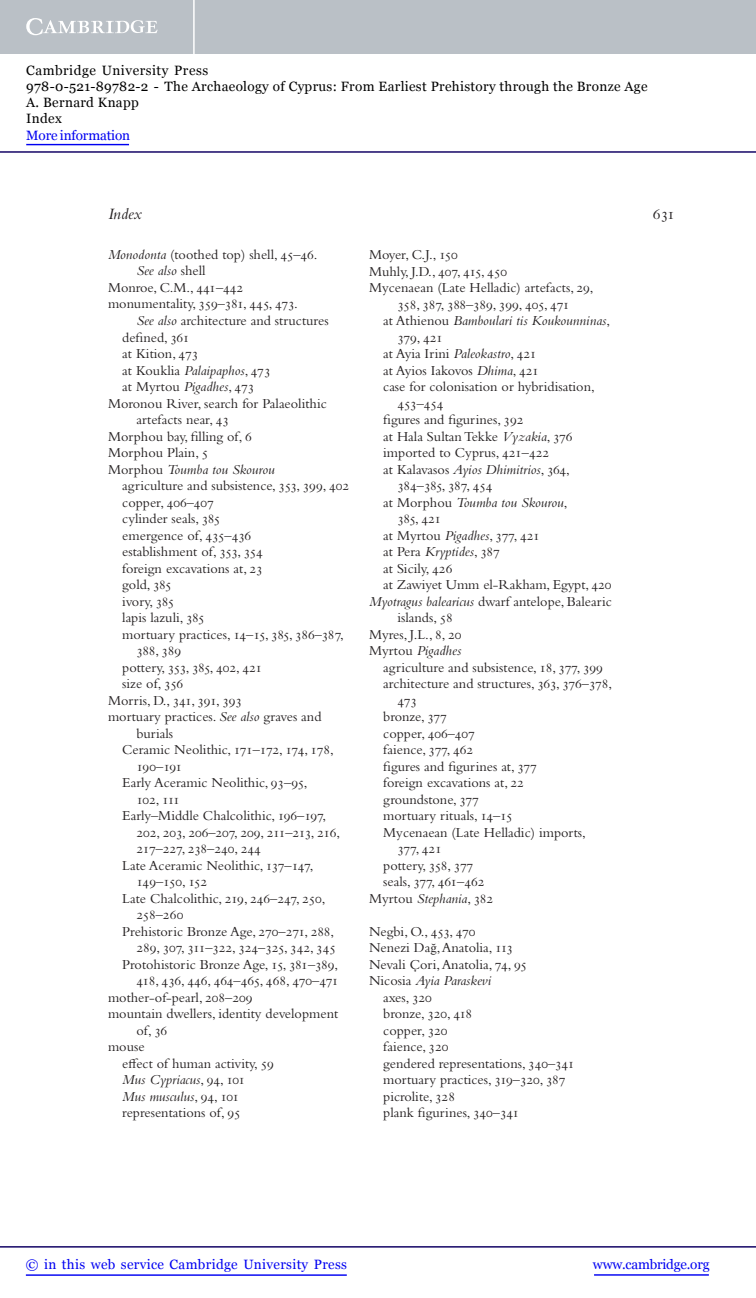
<style>
.page{position:relative;width:756px;height:1298px;background:#fff}
.page>*{position:absolute;margin:0;border:0;box-sizing:border-box;transform-origin:0 0}
.t1{font:italic 16.5px "Bembo Std";color:#231f20}
.t2{font:16.5px "Bembo Std";color:#231f20}
.t3{font:14.25px "Bembo Std";color:#231f20}
.t4{font:italic 14.25px "Bembo Std";color:#231f20}
.t5{font:14.25px "Bembo Std";letter-spacing:-.02em;color:#231f20}
.t6{font:14.25px "Bembo Std";letter-spacing:-.03em;color:#231f20}
.t7{font:13.5px/16.2px "Georgia";letter-spacing:.025em;color:#000}
.t8{font:13.5px "Georgia";letter-spacing:.025em;color:#0000f1}
.t9{font:13.5px "Georgia";letter-spacing:-.015em;color:#0000f1}
.t10{font:13.5px "Georgia";letter-spacing:-.01em;color:#0000f1}
.s1{font-style:italic}
.s2{font-style:normal}
.s3{font-family:"Times New Roman";font-size:12.75px}
</style>
<div class="page">
<div style="left:0;top:0;width:756px;height:54px;background:#bac0c6"></div>
<svg style="left:26px;top:18px;width:132px;height:17px"></svg>
<hr style="left:193px;top:0;width:2px;height:54px;background:#fff">
<hr style="left:0;top:151px;width:756px;height:2px;background:#150666">
<hr style="left:594px;top:1274px;width:115px;height:1px;background:#0000f1">
<hr style="left:0;top:1246px;width:756px;height:1px;background:#150666">
<hr style="left:26px;top:1274px;width:321px;height:1px;background:#0000f1">
<hr style="left:26px;top:144px;width:103px;height:1px;background:#0000f1">
<p class="t7" style="left:26px;top:62px;width:623px">Cambridge University Press<br>978-0-521-89782-2 - The Archaeology of Cyprus: From Earliest Prehistory through the Bronze Age A. Bernard Knapp<br>Index</p>
<p class="t10" style="left:26px;top:127px;width:105px">More information</p>
<p class="t1" style="left:108px;top:204px;width:36px">Index</p>
<p class="t2" style="left:653px;top:204px;width:24px">631</p>
<p class="t3" style="left:108px;top:246px;width:211px"><span class="s1">Monodonta</span> (toothed top) shell, 45–46.</p>
<p class="t4" style="left:136px;top:263px;width:71px">See also <span class="s2">shell</span></p>
<p class="t3" style="left:108px;top:279px;width:137px">Monroe, C.M., 441–442</p>
<p class="t3" style="left:108px;top:296px;width:191px">monumentality, 359–381, 445, 473.</p>
<p class="t3" style="left:136px;top:312px;width:194px"><span class="s1">See also</span> architecture and structures</p>
<p class="t3" style="left:122px;top:329px;width:69px">defined, 361</p>
<p class="t3" style="left:122px;top:345px;width:78px">at Kition, 473</p>
<p class="t3" style="left:122px;top:362px;width:150px">at Kouklia <span class="s1">Palaipaphos</span>, 473</p>
<p class="t3" style="left:122px;top:378px;width:134px">at Myrtou <span class="s1">Pigadhes</span>, 473</p>
<p class="t3" style="left:108px;top:395px;width:220px">Moronou River, search for Palaeolithic</p>
<p class="t3" style="left:136px;top:411px;width:94px">artefacts near, 43</p>
<p class="t3" style="left:108px;top:428px;width:145px">Morphou bay, filling of, 6</p>
<p class="t3" style="left:108px;top:444px;width:102px">Morphou Plain, 5</p>
<p class="t4" style="left:108px;top:461px;width:168px"><span class="s2">Morphou</span> Toumba tou Skourou</p>
<p class="t3" style="left:122px;top:477px;width:228px">agriculture and subsistence, 353, 399, 402</p>
<p class="t3" style="left:122px;top:494px;width:93px">copper, 406–407</p>
<p class="t3" style="left:122px;top:510px;width:99px">cylinder seals, 385</p>
<p class="t3" style="left:122px;top:527px;width:130px">emergence of, 435–436</p>
<p class="t3" style="left:122px;top:543px;width:142px">establishment of, 353, 354</p>
<p class="t3" style="left:122px;top:560px;width:142px">foreign excavations at, 23</p>
<p class="t3" style="left:122px;top:576px;width:51px">gold, 385</p>
<p class="t6" style="left:122px;top:593px;width:53px">ivory, 385</p>
<p class="t3" style="left:122px;top:609px;width:84px">lapis lazuli, 385</p>
<p class="t3" style="left:122px;top:626px;width:223px">mortuary practices, 14–15, 385, 386–387,</p>
<p class="t3" style="left:136px;top:642px;width:46px">388, 389</p>
<p class="t3" style="left:122px;top:659px;width:141px">pottery, 353, 385, 402, 421</p>
<p class="t3" style="left:122px;top:675px;width:62px">size of, 356</p>
<p class="t3" style="left:108px;top:692px;width:136px">Morris, D., 341, 391, 393</p>
<p class="t3" style="left:108px;top:708px;width:215px">mortuary practices. <span class="s1">See also</span> graves and</p>
<p class="t3" style="left:136px;top:725px;width:38px">burials</p>
<p class="t3" style="left:122px;top:741px;width:213px">Ceramic Neolithic, 171–172, 174, 178,</p>
<p class="t3" style="left:136px;top:758px;width:47px">190–191</p>
<p class="t3" style="left:122px;top:774px;width:187px">Early Aceramic Neolithic, 93–95,</p>
<p class="t3" style="left:136px;top:791px;width:45px">102, 111</p>
<p class="t3" style="left:122px;top:807px;width:206px">Early–Middle Chalcolithic, 196–197,</p>
<p class="t3" style="left:136px;top:824px;width:205px">202, 203, 206–207, 209, 211–213, 216,</p>
<p class="t3" style="left:136px;top:840px;width:126px">217–227, 238–240, 244</p>
<p class="t3" style="left:122px;top:857px;width:193px">Late Aceramic Neolithic, 137–147,</p>
<p class="t5" style="left:136px;top:873px;width:72px">149–150, 152</p>
<p class="t3" style="left:122px;top:890px;width:205px">Late Chalcolithic, 219, 246–247, 250,</p>
<p class="t3" style="left:136px;top:906px;width:48px">258–260</p>
<p class="t3" style="left:122px;top:923px;width:213px">Prehistoric Bronze Age, 270–271, 288,</p>
<p class="t5" style="left:136px;top:939px;width:201px">289, 307, 311–322, 324–325, 342, 345</p>
<p class="t3" style="left:122px;top:956px;width:218px">Protohistoric Bronze Age, 15, 381–389,</p>
<p class="t3" style="left:136px;top:972px;width:204px">418, 436, 446, 464–465, 468, 470–471</p>
<p class="t3" style="left:108px;top:989px;width:146px">mother-of-pearl, 208–209</p>
<p class="t3" style="left:108px;top:1005px;width:232px">mountain dwellers, identity development</p>
<p class="t3" style="left:136px;top:1022px;width:32px">of, 36</p>
<p class="t3" style="left:108px;top:1038px;width:38px">mouse</p>
<p class="t3" style="left:122px;top:1055px;width:153px">effect of human activity, 59</p>
<p class="t4" style="left:122px;top:1071px;width:125px">Mus Cypriacus<span class="s2">, 94, 101</span></p>
<p class="t4" style="left:122px;top:1088px;width:119px">Mus musculus<span class="s2">, 94, 101</span></p>
<p class="t3" style="left:122px;top:1104px;width:120px">representations of, 95</p>
<p class="t5" style="left:369px;top:246px;width:90px">Moyer, C.J., 150</p>
<p class="t3" style="left:369px;top:263px;width:140px">Muhly, J.D., 407, 415, 450</p>
<p class="t3" style="left:369px;top:279px;width:226px">Mycenaean (Late Helladic) artefacts, 29,</p>
<p class="t6" style="left:398px;top:296px;width:173px">358, 387, 388–389, 399, 405, 471</p>
<p class="t4" style="left:383px;top:312px;width:228px"><span class="s2">at Athienou</span> Bamboulari tis Koukounninas<span class="s2">,</span></p>
<p class="t3" style="left:398px;top:329px;width:47px">379, 421</p>
<p class="t3" style="left:383px;top:345px;width:155px">at Ayia Irini <span class="s1">Paleokastro</span>, 421</p>
<p class="t3" style="left:383px;top:362px;width:157px">at Ayios Iakovos <span class="s1">Dhima</span>, 421</p>
<p class="t3" style="left:383px;top:378px;width:213px">case for colonisation or hybridisation,</p>
<p class="t3" style="left:398px;top:395px;width:48px">453–454</p>
<p class="t3" style="left:383px;top:411px;width:142px">figures and figurines, 392</p>
<p class="t3" style="left:383px;top:428px;width:191px">at Hala Sultan Tekke <span class="s1">Vyzakia</span>, 376</p>
<p class="t3" style="left:383px;top:444px;width:167px">imported to Cyprus, 421–422</p>
<p class="t3" style="left:383px;top:461px;width:188px">at Kalavasos <span class="s1">Ayios Dhimitrios</span>, 364,</p>
<p class="t6" style="left:398px;top:477px;width:96px">384–385, 387, 454</p>
<p class="t4" style="left:383px;top:494px;width:186px"><span class="s2">at Morphou</span> Toumba tou Skourou<span class="s2">,</span></p>
<p class="t3" style="left:398px;top:510px;width:45px">385, 421</p>
<p class="t3" style="left:383px;top:527px;width:158px">at Myrtou <span class="s1">Pigadhes</span>, 377, 421</p>
<p class="t3" style="left:383px;top:543px;width:118px">at Pera <span class="s1">Kryptides</span>, 387</p>
<p class="t3" style="left:383px;top:560px;width:71px">at Sicily, 426</p>
<p class="t3" style="left:383px;top:576px;width:230px">at Zawiyet Umm el-Rakham, Egypt, 420</p>
<p class="t3" style="left:369px;top:593px;width:245px"><span class="s1">Myotragus balearicus</span> dwarf antelope, Balearic</p>
<p class="t3" style="left:398px;top:609px;width:57px">islands, 58</p>
<p class="t3" style="left:369px;top:626px;width:94px">Myres, J.L., 8, 20</p>
<p class="t4" style="left:369px;top:642px;width:94px"><span class="s2">Myrtou</span> Pigadhes</p>
<p class="t3" style="left:383px;top:659px;width:221px">agriculture and subsistence, 18, 377, 399</p>
<p class="t3" style="left:383px;top:675px;width:231px">architecture and structures, 363, 376–378,</p>
<p class="t3" style="left:398px;top:692px;width:21px">473</p>
<p class="t3" style="left:383px;top:708px;width:65px">bronze, 377</p>
<p class="t3" style="left:383px;top:725px;width:93px">copper, 406–407</p>
<p class="t3" style="left:383px;top:741px;width:91px">faience, 377, 462</p>
<p class="t3" style="left:383px;top:758px;width:155px">figures and figurines at, 377</p>
<p class="t3" style="left:383px;top:774px;width:142px">foreign excavations at, 22</p>
<p class="t3" style="left:383px;top:791px;width:97px">groundstone, 377</p>
<p class="t3" style="left:383px;top:807px;width:131px">mortuary rituals, 14–15</p>
<p class="t3" style="left:383px;top:824px;width:204px">Mycenaean (Late Helladic) imports,</p>
<p class="t3" style="left:398px;top:840px;width:46px">377, 421</p>
<p class="t3" style="left:383px;top:857px;width:91px">pottery, 358, 377</p>
<p class="t3" style="left:383px;top:873px;width:103px">seals, 377, 461–462</p>
<p class="t3" style="left:369px;top:890px;width:126px">Myrtou <span class="s1">Stephania</span>, 382</p>
<p class="t3" style="left:369px;top:923px;width:108px">Negbi, O., 453, 470</p>
<p class="t3" style="left:369px;top:939px;width:146px">Nenezi Da<span class="s3">ğ</span>, Anatolia, 113</p>
<p class="t3" style="left:369px;top:956px;width:159px">Nevali Çori, Anatolia, 74, 95</p>
<p class="t4" style="left:369px;top:972px;width:124px"><span class="s2">Nicosia</span> Ayia Paraskevi</p>
<p class="t3" style="left:383px;top:989px;width:50px">axes, 320</p>
<p class="t3" style="left:383px;top:1005px;width:91px">bronze, 320, 418</p>
<p class="t3" style="left:383px;top:1022px;width:66px">copper, 320</p>
<p class="t3" style="left:383px;top:1038px;width:67px">faience, 320</p>
<p class="t3" style="left:383px;top:1055px;width:193px">gendered representations, 340–341</p>
<p class="t3" style="left:383px;top:1071px;width:184px">mortuary practices, 319–320, 387</p>
<p class="t3" style="left:383px;top:1088px;width:73px">picrolite, 328</p>
<p class="t3" style="left:383px;top:1104px;width:138px">plank figurines, 340–341</p>
<p class="t8" style="left:26px;top:1256px;width:323px">© in this web service Cambridge University Press</p>
<p class="t9" style="left:593px;top:1256px;width:118px">www.cambridge.org</p>
</div>
